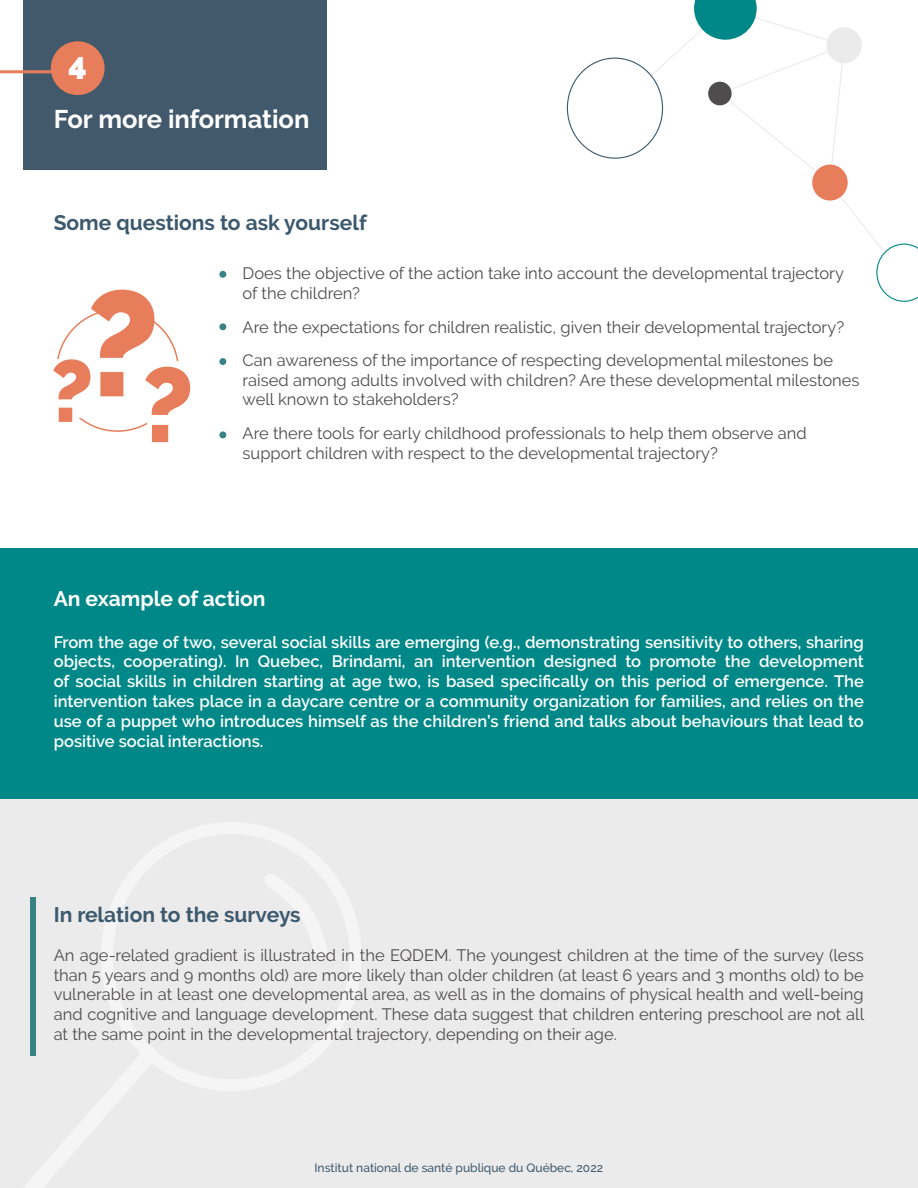
<style>
.page{position:relative;width:918px;height:1188px;background:#fff}
.page>*{position:absolute;margin:0;border:0;box-sizing:border-box;transform-origin:0 0}
.t1{font:900 148.5px "Raleway";color:#e87d5b}
.t2{font:900 87px "Raleway";color:#e87d5b}
.t3{font:900 31.5px "Raleway";color:#fff}
.t4{font:700 25.5px "Raleway";color:#fff}
.t5{font:700 21px "Raleway";color:#3c596e}
.t6{font:700 21px "Raleway";color:#fff}
.t7{font:16.5px/19.8px "Raleway";color:#4e4c4c}
.t8{font:600 16.5px/19.8px "Raleway";color:#fff;text-align:justify}
.t9{font:500 12px "Raleway";color:#3c596e}
.s1{font-size:105px}
</style>
<div class="page">
<div style="left:23px;top:0;width:303px;height:170px;background:#42596b"></div>
<div style="left:0;top:799px;width:918px;height:389px;background:#ecebec"></div>
<div style="left:0;top:548px;width:918px;height:251px;background:#088"></div>
<div style="left:219px;top:271px;width:7px;height:7px;background:#388282;border-radius:50%"></div>
<svg style="left:567px;top:0;width:351px;height:302px"></svg>
<hr style="left:0;top:70px;width:60px;height:3px;background:#e87d5b">
<div style="left:219px;top:323px;width:7px;height:7px;background:#388282;border-radius:50%"></div>
<div style="left:219px;top:358px;width:7px;height:7px;background:#388282;border-radius:50%"></div>
<div style="left:30px;top:897px;width:5px;height:159px;background:#388282"></div>
<div style="left:51px;top:41px;width:54px;height:54px;background:#e87d5b;border-radius:50%"></div>
<div style="left:219px;top:431px;width:7px;height:7px;background:#388282;border-radius:50%"></div>
<h3 class="t3" style="left:68px;top:46px;width:20px">4</h3>
<h3 class="t4" style="left:54px;top:104px;width:257px">For more information</h3>
<p class="t5" style="left:54px;top:211px;width:315px">Some questions to ask yourself</p>
<p class="t7" style="left:243px;top:264px;width:603px">Does the objective of the action take into account the developmental trajectory of the children?</p>
<p class="t7" style="left:243px;top:310px;width:603px;line-height:33.3px">Are the expectations for children realistic, given their developmental trajectory?<br>Can awareness of the importance of respecting developmental milestones be</p>
<p class="t7" style="left:243px;top:370px;width:619px">raised among adults involved with children? Are these developmental milestones well known to stakeholders?</p>
<p class="t7" style="left:243px;top:423px;width:566px">Are there tools for early childhood professionals to help them observe and support children with respect to the developmental trajectory?</p>
<h1 class="t1" style="left:86px;top:258px;width:75px">?</h1>
<h2 class="t2" style="left:50px;top:341px;width:145px">? <span class="s1">?</span></h2>
<p class="t6" style="left:54px;top:587px;width:213px">An example of action</p>
<p class="t8" style="left:54px;top:632px;width:812px">From the age of two, several social skills are emerging (e.g., demonstrating sensitivity to others, sharing objects, cooperating). In Quebec, Brindami, an intervention designed to promote the development of social skills in children starting at age two, is based specifically on this period of emergence. The intervention takes place in a daycare centre or a community organization for families, and relies on the use of a puppet who introduces himself as the children’s friend and talks about behaviours that lead to positive social interactions.</p>
<p class="t5" style="left:54px;top:903px;width:249px">In relation to the surveys</p>
<p class="t7" style="left:54px;top:945px;width:812px;text-align:justify">An age-related gradient is illustrated in the EQDEM. The youngest children at the time of the survey (less than 5 years and 9 months old) are more likely than older children (at least 6 years and 3 months old) to be vulnerable in at least one developmental area, as well as in the domains of physical health and well-being and cognitive and language development. These data suggest that children entering preschool are not all at the same point in the developmental trajectory, depending on their age.</p>
<p class="t9" style="left:315px;top:1161px;width:290px">Institut national de santé publique du Québec, 2022</p>
</div>
